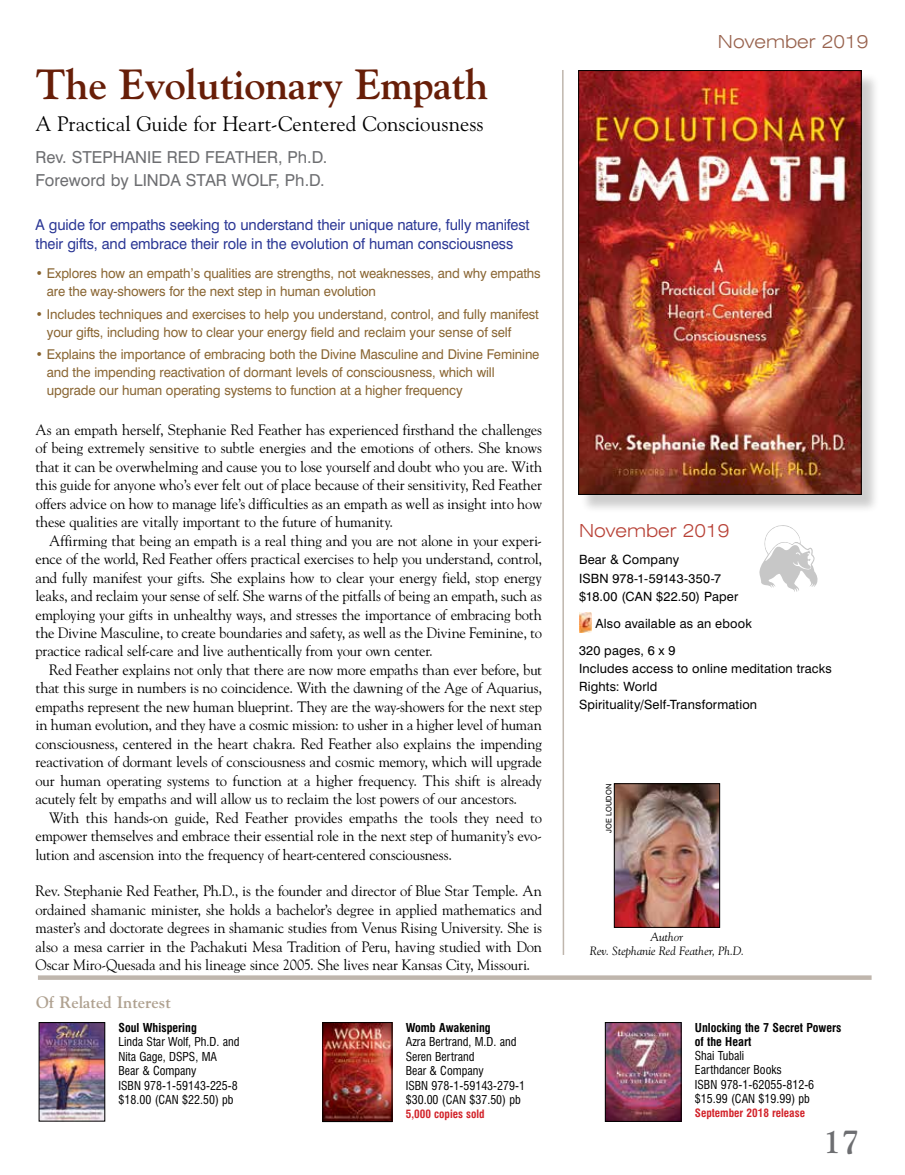
<style>
.page{position:relative;width:905px;height:1175px;background:#fff}
.page>*{position:absolute;margin:0;border:0;box-sizing:border-box;transform-origin:0 0}
.t1{font:700 42px "Goudy Std";letter-spacing:-.01em;color:#671e08}
.t2{font:700 33px "Goudy Std";color:#6d6e71}
.t3{font:21px "Goudy Old Style BT";color:#000}
.t4{font:300 expanded 18px "Swiss 721 BT";color:#b84237}
.t5{font:300 expanded 18px "Swiss 721 BT";color:#98624d}
.t6{font:16.5px/23.1px "Swiss 721 BT";color:#6d6e71}
.t7{font:700 16.5px "Goudy Std";color:#b0a291}
.t8{font:15px/18.5px "Goudy Std";letter-spacing:-.01em;color:#000;text-align:justify}
.t9{font:15px/19.5px "Swiss 721 BT";letter-spacing:-.01em;color:#2b3795}
.t10{font:13.5px/18px "Swiss 721 BT";letter-spacing:-.01em;color:#896532}
.t11{font:12.75px/18px "Swiss 721 BT";letter-spacing:.015em;color:#000}
.t12{font:condensed 12px/14.4px "Swiss 721 BT";color:#000}
.t13{font:700 condensed 12px/13.5px "Swiss 721 BT";color:#000}
.t14{font:italic 12px/13.5px "Goudy Old Style BT";color:#000;text-align:center}
.t15{font:700 condensed 11.25px "Swiss 721 BT";color:#d2232a}
.t16{font:7.5px "Swiss 721 BT";letter-spacing:.03em;color:#000}
</style>
<div class="page">
<img style="left:41px;top:1024px;width:62px;height:95px">
<div style="left:39px;top:1022px;width:66px;height:99px;border:1px solid #000"></div>
<img style="left:607px;top:1024px;width:72px;height:95px">
<div style="left:605px;top:1022px;width:76px;height:99px;border:1px solid #000"></div>
<img style="left:324px;top:1024px;width:66px;height:95px">
<div style="left:322px;top:1022px;width:70px;height:99px;border:1px solid #000"></div>
<svg style="left:38px;top:975px;width:833px;height:4px;background:#c5bcb4"></svg>
<svg style="left:759px;top:525px;width:59px;height:67px"></svg>
<img style="left:579px;top:612px;width:12px;height:20px">
<svg style="left:562px;top:70px;width:3px;height:885px"></svg>
<div style="left:580px;top:73px;width:300px;height:440px;background:#000;opacity:.2"></div>
<img style="left:580px;top:72px;width:279px;height:420px">
<div style="left:578px;top:70px;width:283px;height:424px;border:1px solid #000"></div>
<img style="left:616px;top:785px;width:102px;height:140px">
<div style="left:614px;top:783px;width:106px;height:144px;border:1px solid #000"></div>
<h1 class="t1" style="left:36px;top:59px;width:454px">The Evolutionary Empath</h1>
<h3 class="t3" style="left:36px;top:111px;width:449px">A Practical Guide for Heart-Centered Consciousness</h3>
<p class="t6" style="left:36px;top:145px;width:293px">Rev. STEPHANIE RED FEATHER, Ph.D.<br>Foreword by LINDA STAR WOLF, Ph.D.</p>
<p class="t9" style="left:36px;top:214px;width:495px">A guide for empaths seeking to understand their unique nature, fully manifest their gifts, and embrace their role in the evolution of human consciousness</p>
<p class="t10" style="left:47px;top:264px;width:495px;text-indent:-11px">• Explores how an empath’s qualities are strengths, not weaknesses, and why empaths are the way-showers for the next step in human evolution</p>
<p class="t10" style="left:47px;top:305px;width:493px;text-indent:-11px">• Includes techniques and exercises to help you understand, control, and fully manifest your gifts, including how to clear your energy field and reclaim your sense of self</p>
<p class="t10" style="left:47px;top:345px;width:494px;text-indent:-11px">• Explains the importance of embracing both the Divine Masculine and Divine Feminine and the impending reactivation of dormant levels of consciousness, which will upgrade our human operating systems to function at a higher frequency</p>
<p class="t8" style="left:36px;top:420px;width:508px">As an empath herself, Stephanie Red Feather has experienced firsthand the challenges of being extremely sensitive to subtle energies and the emotions of others. She knows that it can be overwhelming and cause you to lose yourself and doubt who you are. With this guide for anyone who’s ever felt out of place because of their sensitivity, Red Feather offers advice on how to manage life’s difficulties as an empath as well as insight into how these qualities are vitally important to the future of humanity.</p>
<p class="t8" style="left:36px;top:531px;width:508px;text-indent:14px">Affirming that being an empath is a real thing and you are not alone in your experi&shy;ence of the world, Red Feather offers practical exercises to help you understand, control, and fully manifest your gifts. She explains how to clear your energy field, stop energy leaks, and reclaim your sense of self. She warns of the pitfalls of being an empath, such as employing your gifts in unhealthy ways, and stresses the importance of embracing both the Divine Masculine, to create boundaries and safety, as well as the Divine Feminine, to practice radical self-care and live authentically from your own center.</p>
<p class="t8" style="left:36px;top:660px;width:508px;text-indent:14px">Red Feather explains not only that there are now more empaths than ever before, but that this surge in numbers is no coincidence. With the dawning of the Age of Aquarius, empaths represent the new human blueprint. They are the way-showers for the next step in human evolution, and they have a cosmic mission: to usher in a higher level of human consciousness, centered in the heart chakra. Red Feather also explains the impending reactivation of dormant levels of consciousness and cosmic memory, which will upgrade our human operating systems to function at a higher frequency. This shift is already acutely felt by empaths and will allow us to reclaim the lost powers of our ancestors.</p>
<p class="t8" style="left:36px;top:808px;width:508px;text-indent:14px">With this hands-on guide, Red Feather provides empaths the tools they need to empower themselves and embrace their essential role in the next step of humanity’s evo&shy;lution and ascension into the frequency of heart-centered consciousness.</p>
<p class="t8" style="left:36px;top:881px;width:508px">Rev. Stephanie Red Feather, Ph.D., is the founder and director of Blue Star Temple. An ordained shamanic minister, she holds a bachelor’s degree in applied mathematics and master’s and doctorate degrees in shamanic studies from Venus Rising University. She is also a mesa carrier in the Pachakuti Mesa Tradition of Peru, having studied with Don Oscar Miro-Quesada and his lineage since 2005. She lives near Kansas City, Missouri.</p>
<p class="t7" style="left:36px;top:992px;width:136px">Of Related Interest</p>
<p class="t13" style="left:118px;top:1020px;width:80px">Soul Whispering</p>
<p class="t12" style="left:118px;top:1034px;width:122px">Linda Star Wolf, Ph.D. and<br>Nita Gage, DSPS, MA<br>Bear &amp; Company<br>ISBN 978-1-59143-225-8 $18.00 (CAN $22.50) pb</p>
<p class="t13" style="left:406px;top:1020px;width:86px">Womb Awakening</p>
<p class="t12" style="left:406px;top:1034px;width:121px">Azra Bertrand, M.D. and<br>Seren Bertrand<br>Bear &amp; Company<br>ISBN 978-1-59143-279-1 $30.00 (CAN $37.50) pb</p>
<p class="t15" style="left:406px;top:1107px;width:80px">5,000 copies sold</p>
<p class="t5" style="left:718px;top:30px;width:152px">November 2019</p>
<p class="t4" style="left:579px;top:520px;width:152px">November 2019</p>
<p class="t11" style="left:579px;top:551px;width:161px">Bear &amp; Company<br>ISBN 978-1-59143-350-7 $18.00 (CAN $22.50) Paper</p>
<p class="t11" style="left:579px;top:609px;width:174px;line-height:27px;text-indent:16px">Also available as an ebook<br>320 pages, 6 x 9</p>
<p class="t11" style="left:579px;top:659px;width:254px">Includes access to online meditation tracks<br>Rights: World<br>Spirituality/Self-Transformation</p>
<p class="t16" style="left:604px;top:833px;width:51px;rotate:-90deg">JOE LOUDON</p>
<p class="t14" style="left:589px;top:930px;width:156px">Author<br>Rev. Stephanie Red Feather, Ph.D.</p>
<p class="t13" style="left:694px;top:1020px;width:148px">Unlocking the 7 Secret Powers of the Heart</p>
<p class="t12" style="left:694px;top:1048px;width:121px">Shai Tubali<br>Earthdancer Books<br>ISBN 978-1-62055-812-6 $15.99 (CAN $19.99) pb</p>
<p class="t15" style="left:694px;top:1106px;width:112px">September 2018 release</p>
<h2 class="t2" style="left:823px;top:1121px;width:38px">17</h2>
</div>
